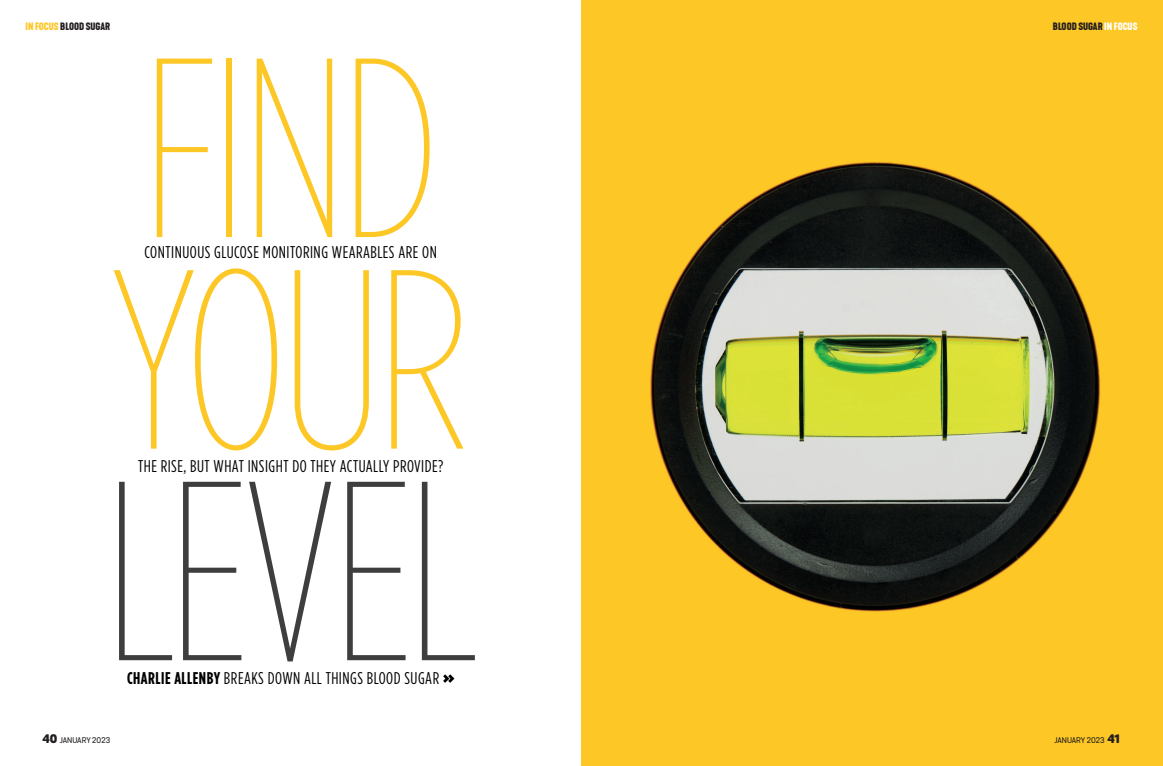
<style>
.page{position:relative;width:1163px;height:766px;background:#fff}
.page>*{position:absolute;margin:0;border:0;box-sizing:border-box;transform-origin:0 0}
.t1{font:100 254.7px/211.4px "Gotham Condensed";letter-spacing:-.02em;color:#fdc726}
.t2{font:100 254.7px "Gotham Condensed";letter-spacing:-.02em;color:#3e3e3f}
.t3{font:17px "Gotham Condensed";letter-spacing:.03em;color:#000}
.t4{font:700 10px "Kapra Neue";color:#231f20}
.t5{font:500 8px "Grota Sans Rd";color:#231f20}
.s1{color:#fdc726}
.s2{color:#fff}
.s3{font-weight:700}
.s4{font-weight:900;font-size:12px}
</style>
<div class="page">
<img style="left:581px;top:0;width:581px;height:765px">
<svg style="left:443px;top:674px;width:11px;height:8px"></svg>
<p class="t4" style="left:26px;top:20px;width:86px"><span class="s1">IN FOCUS</span> BLOOD SUGAR</p>
<p class="t4" style="left:1052px;top:20px;width:86px">BLOOD SUGAR <span class="s2">IN FOCUS</span></p>
<h1 class="t1" style="left:112px;top:41px;width:360px">FIND<br>YOUR</h1>
<h1 class="t2" style="left:105px;top:428px;width:373px">LEVEL</h1>
<p class="t3" style="left:145px;top:242px;width:294px">CONTINUOUS GLUCOSE MONITORING WEARABLES ARE ON</p>
<p class="t3" style="left:138px;top:456px;width:307px">THE RISE, BUT WHAT INSIGHT DO THEY ACTUALLY PROVIDE?</p>
<p class="t3" style="left:127px;top:668px;width:314px"><span class="s3">CHARLIE ALLENBY</span> BREAKS DOWN ALL THINGS BLOOD SUGAR</p>
<p class="t5" style="left:43px;top:735px;width:69px"><span class="s4">40</span> JANUARY 2023</p>
<p class="t5" style="left:1054px;top:735px;width:67px">JANUARY 2023 <span class="s4">41</span></p>
</div>
